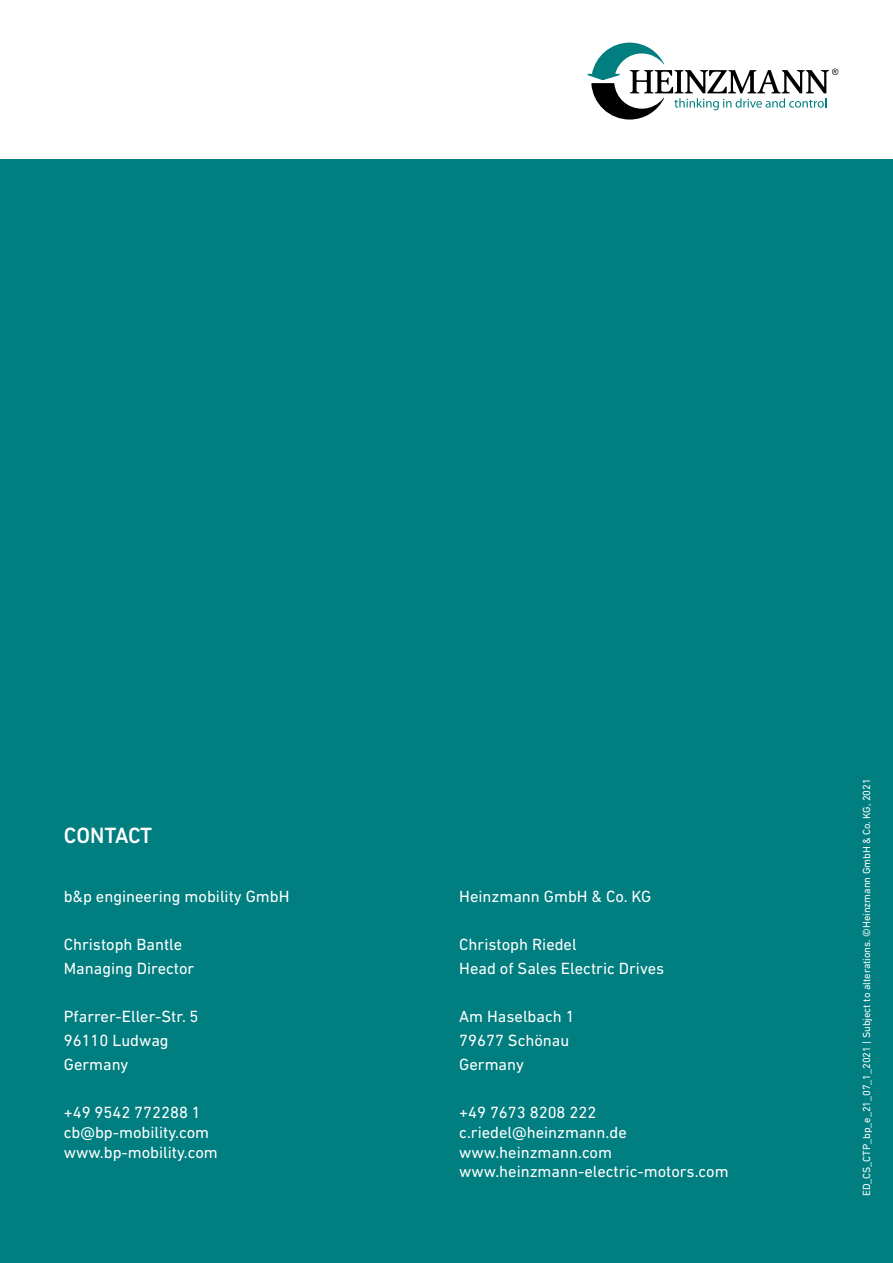
<style>
.page{position:relative;width:893px;height:1263px;background:#fff}
.page>*{position:absolute;margin:0;border:0;box-sizing:border-box;transform-origin:0 0}
.t1{font:500 22.5px "DIN Next LT Pro";letter-spacing:-.01em;color:#fff}
.t2{font:16.5px/24px "DIN Next LT Pro";color:#fff}
.t3{font:10.5px "DIN Next LT Pro";color:#fff}
</style>
<div class="page">
<div style="left:0;top:159px;width:893px;height:1104px;background:#007e80"></div>
<svg style="left:587px;top:43px;width:251px;height:77px"></svg>
<h1 class="t1" style="left:64px;top:822px;width:90px">CONTACT</h1>
<p class="t2" style="left:64px;top:884px;width:227px">b&amp;p engineering mobility GmbH</p>
<p class="t2" style="left:64px;top:932px;width:132px">Christoph Bantle<br>Managing Director</p>
<p class="t2" style="left:64px;top:1004px;width:136px">Pfarrer-Eller-Str. 5<br>96110 Ludwag<br>Germany</p>
<p class="t2" style="left:64px;top:1102px;width:156px;line-height:19.8px">+49 9542 772288 1 cb@bp-mobility.com www.bp-mobility.com</p>
<p class="t2" style="left:459px;top:884px;width:194px">Heinzmann GmbH &amp; Co. KG</p>
<p class="t2" style="left:459px;top:932px;width:207px">Christoph Riedel<br>Head of Sales Electric Drives</p>
<p class="t2" style="left:459px;top:1004px;width:117px">Am Haselbach 1<br>79677 Schönau<br>Germany</p>
<p class="t2" style="left:459px;top:1102px;width:271px;line-height:19.8px">+49 7673 8208 222 c.riedel@heinzmann.de www.heinzmann.com www.heinzmann-electric-motors.com</p>
<p class="t3" style="left:860px;top:1196px;width:419px;rotate:-90deg">ED_CS_CTP_bp_e_21_07_1_2021 | Subject to alterations. ©Heinzmann GmbH &amp; Co. KG, 2021</p>
</div>
